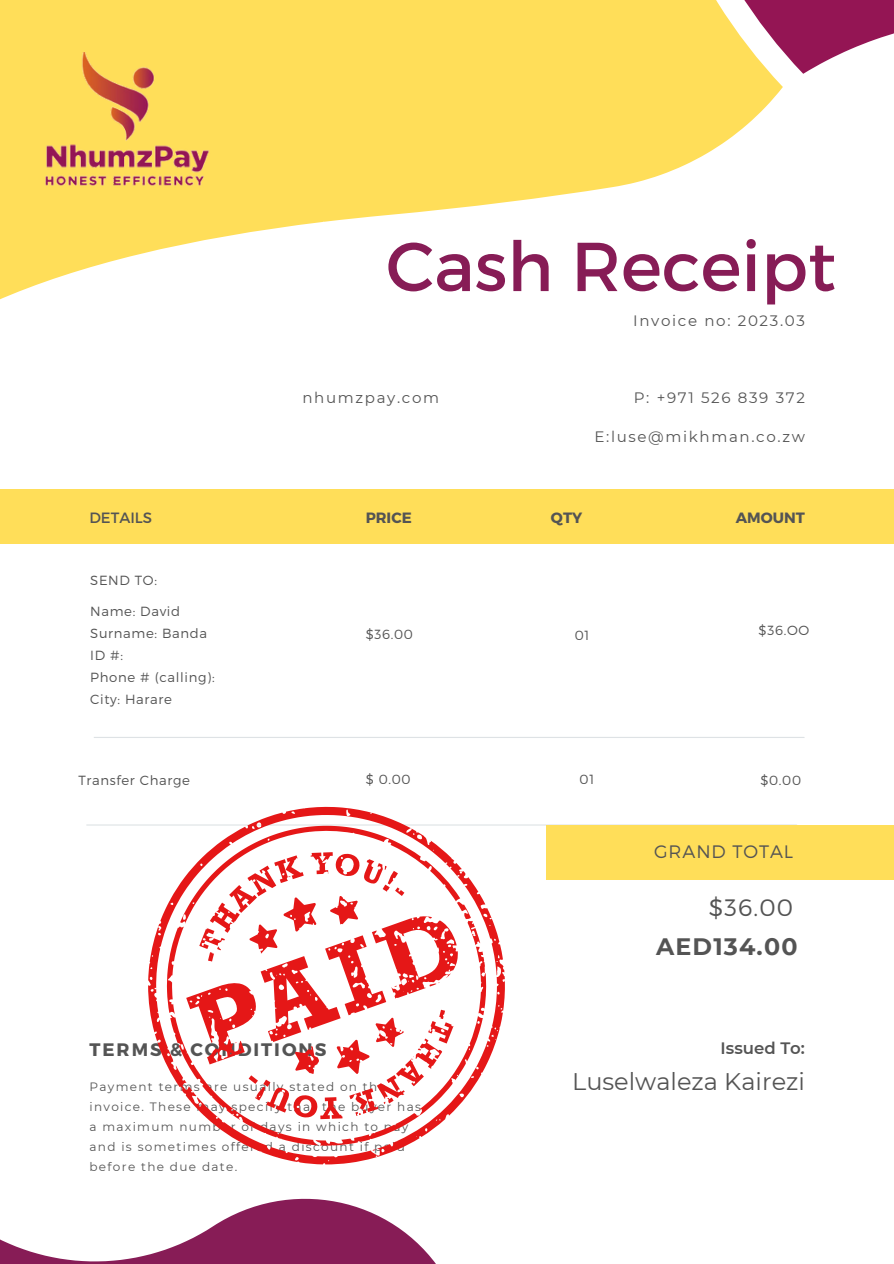
<style>
.page{position:relative;width:894px;height:1264px;background:#fff}
.page>*{position:absolute;margin:0;border:0;box-sizing:border-box;transform-origin:0 0}
.t1{font:69px "Montserrat";color:#871c56}
.t2{font:24px "Montserrat";color:#545454}
.t3{font:700 23.7px "Montserrat";letter-spacing:.05em;color:#545454}
.t4{font:300 23.7px "Montserrat";color:#545454}
.t5{font:700 18px "Montserrat";letter-spacing:.11em;color:#545454}
.t6{font:300 18px "Montserrat";letter-spacing:.05em;color:#545454}
.t7{font:600 16.5px "Montserrat";color:#545454}
.t8{font:15px "Montserrat";letter-spacing:.11em;color:#545454}
.t9{font:700 14.85px "Montserrat";color:#545454}
.t10{font:14.85px "Montserrat";color:#545454}
.t11{font:300 13.2px "Montserrat";letter-spacing:.05em;color:#545454}
.t12{font:12px/20.1px "Montserrat";letter-spacing:.11em;color:#545454}
</style>
<div class="page">
<svg style="left:0;top:0;width:737px;height:300px;fill:#ffde59"></svg>
<svg style="left:737px;top:0;width:156px;height:133px"></svg>
<svg style="left:0;top:1198px;width:435px;height:65px"></svg>
<hr style="left:94px;top:737px;width:709px;height:1px;background:#dee2e5">
<hr style="left:87px;top:824px;width:709px;height:1px;background:#dee2e5">
<div style="left:546px;top:825px;width:347px;height:54px;background:#ffde59"></div>
<div style="left:0;top:489px;width:893px;height:54px;background:#ffde59"></div>
<img style="left:36px;top:52px;width:189px;height:149px">
<svg style="left:148px;top:806px;width:357px;height:358px"></svg>
<svg style="left:167px;top:825px;width:319px;height:325px"></svg>
<p class="t1" style="left:386px;top:222px;width:451px">Cash Receipt</p>
<p class="t8" style="left:633px;top:312px;width:173px">Invoice no: 2023.03</p>
<p class="t8" style="left:302px;top:388px;width:138px">nhumzpay.com</p>
<p class="t8" style="left:633px;top:388px;width:173px">P: +971 526 839 372</p>
<p class="t8" style="left:594px;top:427px;width:212px">E:luse@mikhman.co.zw</p>
<p class="t10" style="left:89px;top:508px;width:64px">DETAILS</p>
<p class="t9" style="left:365px;top:508px;width:47px">PRICE</p>
<p class="t9" style="left:551px;top:508px;width:33px">QTY</p>
<p class="t9" style="left:735px;top:508px;width:71px">AMOUNT</p>
<p class="t11" style="left:90px;top:572px;width:68px">SEND TO:</p>
<p class="t11" style="left:90px;top:602px;width:91px">Name: David</p>
<p class="t11" style="left:90px;top:624px;width:118px">Surname: Banda</p>
<p class="t11" style="left:90px;top:646px;width:34px">ID #:</p>
<p class="t11" style="left:90px;top:668px;width:126px">Phone # (calling):</p>
<p class="t11" style="left:90px;top:690px;width:83px">City: Harare</p>
<p class="t11" style="left:365px;top:625px;width:49px">$36.00</p>
<p class="t11" style="left:574px;top:626px;width:16px">01</p>
<p class="t11" style="left:758px;top:622px;width:52px">$36.OO</p>
<p class="t11" style="left:78px;top:771px;width:113px">Transfer Charge</p>
<p class="t11" style="left:365px;top:770px;width:46px">$ 0.00</p>
<p class="t11" style="left:579px;top:770px;width:16px">01</p>
<p class="t11" style="left:760px;top:771px;width:42px">$0.00</p>
<p class="t6" style="left:654px;top:839px;width:141px">GRAND TOTAL</p>
<p class="t4" style="left:708px;top:892px;width:86px">$36.00</p>
<p class="t5" style="left:89px;top:1037px;width:238px">TERMS &amp; CONDITIONS</p>
<p class="t12" style="left:89px;top:1076px;width:333px">Payment terms are usually stated on the invoice. These may specify that the buyer has a maximum number of days in which to pay and is sometimes offered a discount if paid before the due date.</p>
<p class="t3" style="left:655px;top:932px;width:143px">AED134.00</p>
<p class="t7" style="left:720px;top:1037px;width:86px">Issued To:</p>
<p class="t2" style="left:572px;top:1066px;width:234px">Luselwaleza Kairezi</p>
</div>
